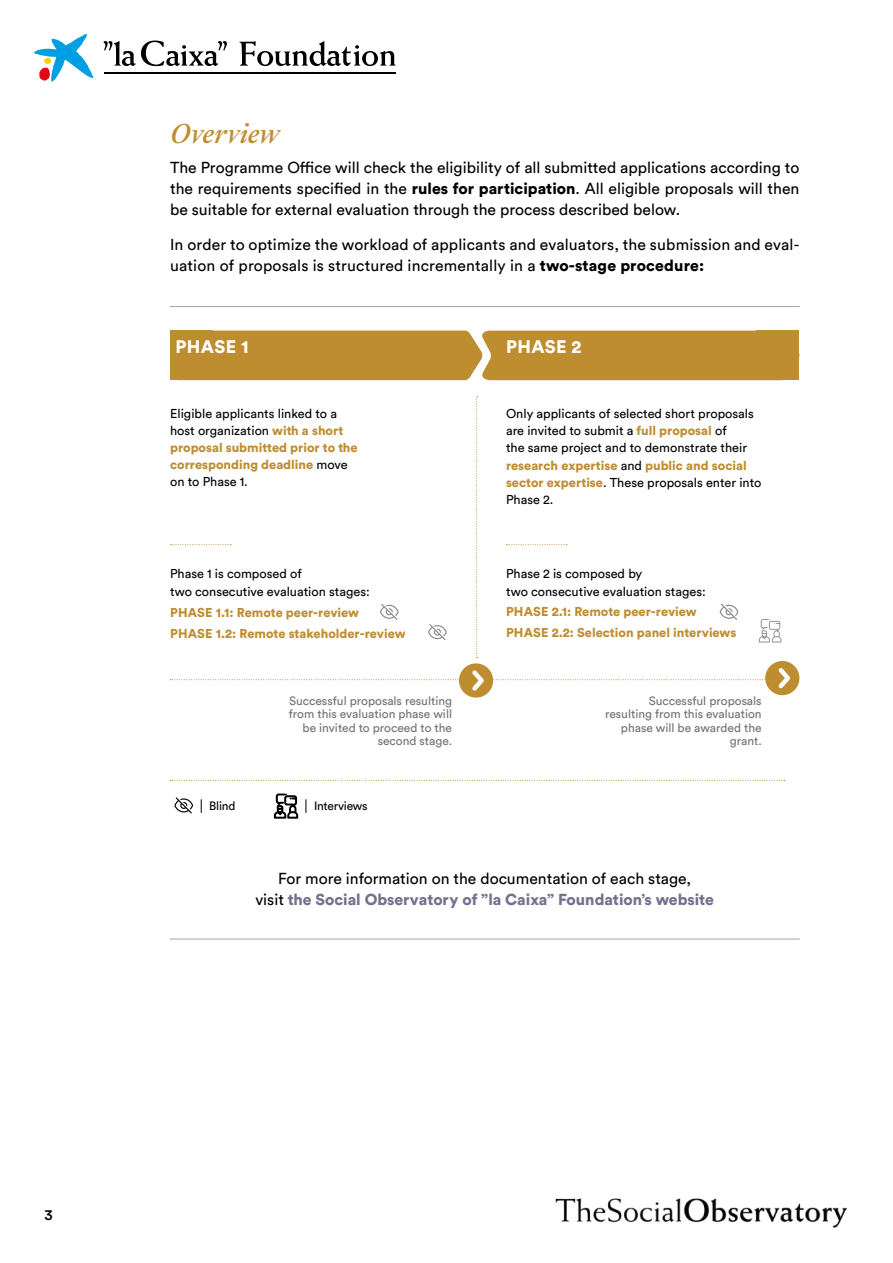
<style>
.page{position:relative;width:893px;height:1263px;background:#fff}
.page>*{position:absolute;margin:0;border:0;box-sizing:border-box;transform-origin:0 0}
.t1{font:italic 500 30px "Addington CF";color:#be8d30}
.t2{font:900 18px "Circular Std";letter-spacing:.02em;color:#fff}
.t3{font:15.75px/21px "Circular Std";letter-spacing:.005em;color:#000;text-align:justify}
.t4{font:500 15px "Circular Std";color:#000}
.t5{font:12.75px/17.2px "Circular Std";color:#000}
.t6{font:900 12.75px/20.7px "Circular Std";color:#be8d30}
.t7{font:12px/13.5px "Circular Std";color:#756e74;text-align:right}
.t8{font:12px "Circular Std";letter-spacing:-.02em;color:#000}
.s1{font-weight:900}
.s2{font-weight:900;color:#be8d30}
.s3{font-weight:900;color:#73718f}
</style>
<div class="page">
<img style="left:555px;top:1198px;width:293px;height:30px">
<svg style="left:34px;top:34px;width:59px;height:48px"></svg>
<hr style="left:104px;top:73px;width:291px;height:1px;background:#000">
<hr style="left:104px;top:72px;width:291px;height:1px;background:#000">
<svg style="left:103px;top:41px;width:124px;height:25px"></svg>
<svg style="left:239px;top:41px;width:156px;height:25px"></svg>
<hr style="left:170px;top:306px;width:629px;height:1px;background:#888985">
<svg style="left:476px;top:396px;width:2px;height:262px"></svg>
<hr style="left:170px;top:939px;width:629px;height:1px;background:#888985">
<svg style="left:170px;top:544px;width:61px;height:1px"></svg>
<div style="left:765px;top:661px;width:34px;height:34px;background:#be8d30;border-radius:50%"></div>
<div style="left:170px;top:331px;width:630px;height:49px;background:#be8d30"></div>
<svg style="left:459px;top:663px;width:34px;height:35px"></svg>
<svg style="left:170px;top:664px;width:624px;height:31px"></svg>
<svg style="left:506px;top:544px;width:61px;height:1px"></svg>
<svg style="left:170px;top:780px;width:615px;height:1px"></svg>
<svg style="left:720px;top:604px;width:18px;height:16px"></svg>
<svg style="left:380px;top:604px;width:19px;height:16px"></svg>
<svg style="left:428px;top:624px;width:19px;height:16px"></svg>
<svg style="left:759px;top:619px;width:22px;height:23px"></svg>
<svg style="left:174px;top:797px;width:19px;height:17px"></svg>
<svg style="left:201px;top:799px;width:1px;height:13px"></svg>
<svg style="left:306px;top:799px;width:1px;height:13px"></svg>
<svg style="left:274px;top:794px;width:24px;height:24px"></svg>
<h1 class="t1" style="left:170px;top:116px;width:111px">Overview</h1>
<p class="t3" style="left:170px;top:156px;width:631px">The Programme Office will check the eligibility of all submitted applications according to the requirements specified in the <span class="s1">rules for participation</span>. All eligible proposals will then be suitable for external evaluation through the process described below.</p>
<p class="t3" style="left:170px;top:234px;width:631px">In order to optimize the workload of applicants and evaluators, the submission and eval&shy;uation of proposals is structured incrementally in a <span class="s1">two-stage procedure:</span></p>
<p class="t2" style="left:176px;top:334px;width:74px">PHASE 1</p>
<p class="t2" style="left:506px;top:334px;width:77px">PHASE 2</p>
<p class="t5" style="left:170px;top:405px;width:189px">Eligible applicants linked to a host organization <span class="s2">with a short proposal submitted prior to the corresponding deadline</span> move on to Phase 1.</p>
<p class="t5" style="left:170px;top:565px;width:201px">Phase 1 is composed of<br>two consecutive evaluation stages:</p>
<p class="t6" style="left:170px;top:602px;width:237px">PHASE 1.1: Remote peer-review<br>PHASE 1.2: Remote stakeholder-review</p>
<p class="t7" style="left:289px;top:693px;width:165px">Successful proposals resulting from this evaluation phase will be invited to proceed to the second stage.</p>
<p class="t8" style="left:209px;top:799px;width:28px">Blind</p>
<p class="t8" style="left:314px;top:799px;width:55px">Interviews</p>
<p class="t5" style="left:506px;top:404px;width:257px">Only applicants of selected short proposals are invited to submit a <span class="s2">full proposal</span> of<br>the same project and to demonstrate their <span class="s2">research expertise</span> and <span class="s2">public and social sector expertise</span>. These proposals enter into Phase 2.</p>
<p class="t5" style="left:506px;top:565px;width:201px">Phase 2 is composed by<br>two consecutive evaluation stages:</p>
<p class="t6" style="left:506px;top:601px;width:232px">PHASE 2.1: Remote peer-review<br>PHASE 2.2: Selection panel interviews</p>
<p class="t7" style="left:605px;top:693px;width:158px">Successful proposals resulting from this evaluation phase will be awarded the grant.</p>
<p class="t3" style="left:255px;top:868px;width:460px;text-align:center">For more information on the documentation of each stage,<br>visit <span class="s3">the Social Observatory of ”la Caixa” Foundation’s website</span></p>
<p class="t4" style="left:45px;top:1205px;width:10px">3</p>
</div>
